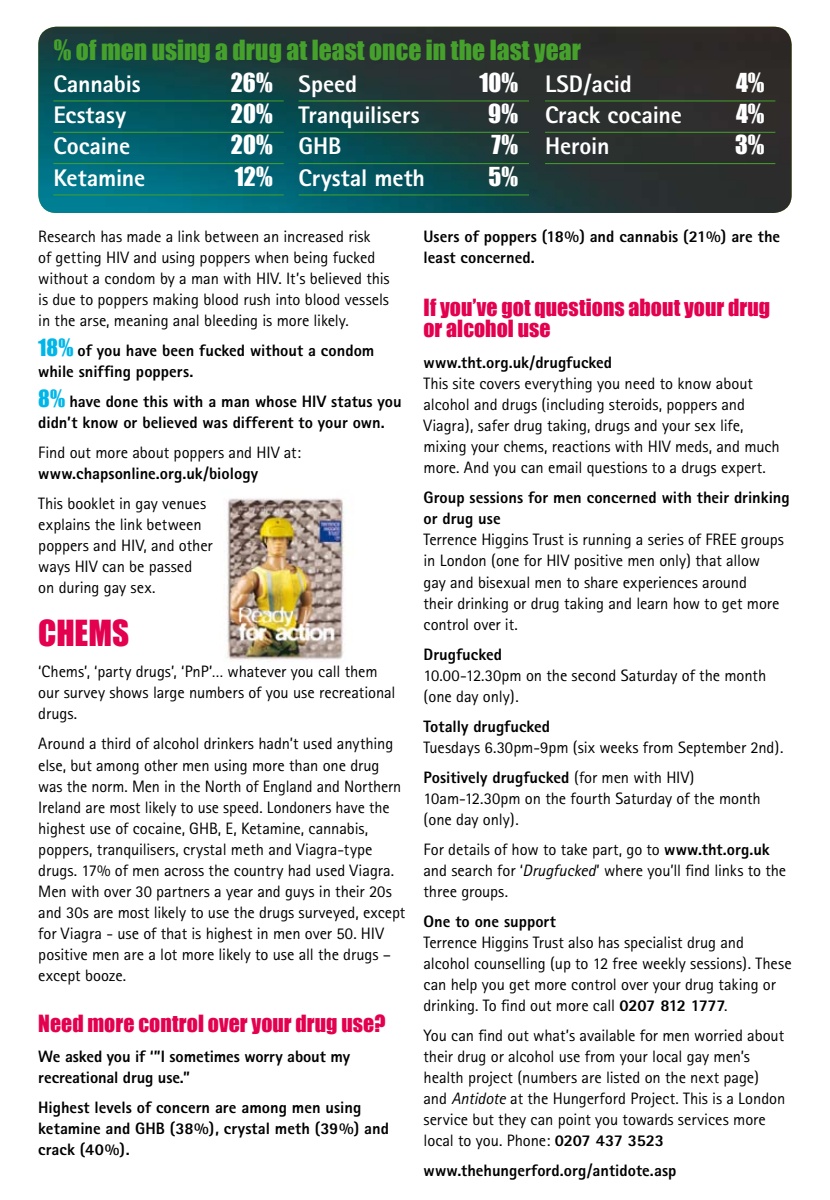
<style>
.page{position:relative;width:830px;height:1200px;background:#fff}
.page>*{position:absolute;margin:0;border:0;box-sizing:border-box;transform-origin:0 0}
.t1{font:33px "Impact";color:#e3004f}
.t2{font:25.5px "Impact";color:#45a12b}
.t3{font:800 24px "Rotis Sans Serif";letter-spacing:-.005em;color:#fff}
.t4{font:24px "Impact";letter-spacing:.005em;color:#fff}
.t5{font:21.75px/21px "Impact";color:#e3004f}
.t6{font:16.5px/21px "Rotis Sans Serif";letter-spacing:-.005em;color:#000}
.t7{font:800 16.5px/21px "Rotis Sans Serif";color:#000}
.s1{font-family:"Impact";font-weight:400;font-size:21.75px;color:#00b6e8}
.s2{font-weight:800}
.s3{font-style:italic}
</style>
<div class="page">
<img style="left:226px;top:498px;width:119px;height:164px">
<img style="left:38px;top:27px;width:753px;height:186px">
<hr style="left:298px;top:101px;width:230px;height:1px;background:#45a12b">
<hr style="left:298px;top:132px;width:230px;height:1px;background:#45a12b">
<hr style="left:298px;top:163px;width:230px;height:1px;background:#45a12b">
<hr style="left:298px;top:195px;width:230px;height:1px;background:#45a12b">
<hr style="left:544px;top:101px;width:231px;height:1px;background:#45a12b">
<hr style="left:544px;top:132px;width:231px;height:1px;background:#45a12b">
<hr style="left:544px;top:163px;width:231px;height:1px;background:#45a12b">
<hr style="left:53px;top:101px;width:230px;height:1px;background:#45a12b">
<hr style="left:53px;top:132px;width:230px;height:1px;background:#45a12b">
<hr style="left:53px;top:163px;width:230px;height:1px;background:#45a12b">
<hr style="left:53px;top:195px;width:230px;height:1px;background:#45a12b">
<h2 class="t2" style="left:54px;top:34px;width:528px">% of men using a drug at least once in the last year</h2>
<h3 class="t3" style="left:53px;top:68px;width:89px">Cannabis</h3>
<h3 class="t4" style="left:231px;top:68px;width:44px">26%</h3>
<h3 class="t3" style="left:53px;top:100px;width:74px">Ecstasy</h3>
<h3 class="t4" style="left:231px;top:99px;width:43px">20%</h3>
<h3 class="t3" style="left:53px;top:131px;width:78px">Cocaine</h3>
<h3 class="t4" style="left:231px;top:130px;width:43px">20%</h3>
<h3 class="t3" style="left:53px;top:162px;width:93px">Ketamine</h3>
<h3 class="t4" style="left:234px;top:161px;width:40px">12%</h3>
<h3 class="t3" style="left:298px;top:68px;width:60px">Speed</h3>
<h3 class="t4" style="left:479px;top:68px;width:40px">10%</h3>
<h3 class="t3" style="left:298px;top:100px;width:122px">Tranquilisers</h3>
<h3 class="t4" style="left:488px;top:99px;width:31px">9%</h3>
<h3 class="t3" style="left:298px;top:131px;width:44px">GHB</h3>
<h3 class="t4" style="left:491px;top:130px;width:28px">7%</h3>
<h3 class="t3" style="left:298px;top:162px;width:128px">Crystal meth</h3>
<h3 class="t4" style="left:488px;top:161px;width:31px">5%</h3>
<h3 class="t3" style="left:544px;top:68px;width:88px">LSD/acid</h3>
<h3 class="t4" style="left:735px;top:68px;width:30px">4%</h3>
<h3 class="t3" style="left:544px;top:100px;width:138px">Crack cocaine</h3>
<h3 class="t4" style="left:735px;top:99px;width:30px">4%</h3>
<h3 class="t3" style="left:544px;top:131px;width:66px">Heroin</h3>
<h3 class="t4" style="left:734px;top:130px;width:31px">3%</h3>
<p class="t6" style="left:38px;top:226px;width:353px">Research has made a link between an increased risk<br>of getting HIV and using poppers when being fucked without a condom by a man with HIV. It’s believed this is due to poppers making blood rush into blood vessels in the arse, meaning anal bleeding is more likely.</p>
<p class="t7" style="left:38px;top:340px;width:337px"><span class="s1">18%</span> of you have been fucked without a condom while sniffing poppers.</p>
<p class="t7" style="left:38px;top:391px;width:365px"><span class="s1">8%</span> have done this with a man whose HIV status you didn’t know or believed was different to your own.</p>
<p class="t6" style="left:38px;top:442px;width:264px">Find out more about poppers and HIV at:</p>
<p class="t7" style="left:38px;top:463px;width:221px">www.chapsonline.org.uk/biology</p>
<p class="t6" style="left:38px;top:493px;width:176px">This booklet in gay venues explains the link between poppers and HIV, and other ways HIV can be passed<br>on during gay sex.</p>
<h1 class="t1" style="left:38px;top:612px;width:92px">CHEMS</h1>
<p class="t6" style="left:38px;top:661px;width:358px">‘Chems’, ‘party drugs’, ‘PnP’… whatever you call them our survey shows large numbers of you use recreational drugs.</p>
<p class="t6" style="left:38px;top:733px;width:368px">Around a third of alcohol drinkers hadn’t used anything else, but among other men using more than one drug was the norm. Men in the North of England and Northern Ireland are most likely to use speed. Londoners have the highest use of cocaine, GHB, E, Ketamine, cannabis, poppers, tranquilisers, crystal meth and Viagra-type drugs. 17% of men across the country had used Viagra.<br>Men with over 30 partners a year and guys in their 20s and 30s are most likely to use the drugs surveyed, except for Viagra - use of that is highest in men over 50. HIV positive men are a lot more likely to use all the drugs – except booze.</p>
<h3 class="t5" style="left:38px;top:1012px;width:348px">Need more control over your drug use?</h3>
<p class="t7" style="left:38px;top:1045px;width:313px">We asked you if ‘”I sometimes worry about my recreational drug use.”</p>
<p class="t7" style="left:38px;top:1096px;width:352px">Highest levels of concern are among men using ketamine and GHB (38%), crystal meth (39%) and crack (40%).</p>
<p class="t7" style="left:423px;top:226px;width:358px">Users of poppers (18%) and cannabis (21%) are the least concerned.</p>
<h3 class="t5" style="left:423px;top:296px;width:348px">If you’ve got questions about your drug or alcohol use</h3>
<p class="t7" style="left:423px;top:352px;width:190px">www.tht.org.uk/drugfucked</p>
<p class="t6" style="left:423px;top:373px;width:357px">This site covers everything you need to know about alcohol and drugs (including steroids, poppers and Viagra), safer drug taking, drugs and your sex life, mixing your chems, reactions with HIV meds, and much more. And you can email questions to a drugs expert.</p>
<p class="t7" style="left:423px;top:487px;width:367px">Group sessions for men concerned with their drinking or drug use</p>
<p class="t6" style="left:423px;top:529px;width:362px">Terrence Higgins Trust is running a series of FREE groups in London (one for HIV positive men only) that allow gay and bisexual men to share experiences around<br>their drinking or drug taking and learn how to get more control over it.</p>
<p class="t7" style="left:423px;top:643px;width:80px">Drugfucked</p>
<p class="t6" style="left:423px;top:664px;width:344px">10.00-12.30pm on the second Saturday of the month (one day only).</p>
<p class="t7" style="left:423px;top:715px;width:128px">Totally drugfucked</p>
<p class="t6" style="left:423px;top:731px;width:361px;line-height:30px">Tuesdays 6.30pm-9pm (six weeks from September 2nd).<br><span class="s2">Positively drugfucked</span> (for men with HIV)</p>
<p class="t6" style="left:423px;top:787px;width:339px">10am-12.30pm on the fourth Saturday of the month (one day only).</p>
<p class="t6" style="left:423px;top:838px;width:364px">For details of how to take part, go to <span class="s2">www.tht.org.uk </span>and search for ‘<span class="s3">Drugfucked</span>’ where you’ll find links to the three groups.</p>
<p class="t7" style="left:423px;top:910px;width:134px">One to one support</p>
<p class="t6" style="left:423px;top:931px;width:369px">Terrence Higgins Trust also has specialist drug and alcohol counselling (up to 12 free weekly sessions). These can help you get more control over your drug taking or drinking. To find out more call <span class="s2">0207 812 1777</span>.</p>
<p class="t6" style="left:423px;top:1024px;width:363px">You can find out what’s available for men worried about their drug or alcohol use from your local gay men’s health project (numbers are listed on the next page) and <span class="s3">Antidote</span> at the Hungerford Project. This is a London service but they can point you towards services more local to you. Phone: <span class="s2">0207 437 3523</span></p>
<p class="t7" style="left:423px;top:1159px;width:254px">www.thehungerford.org/antidote.asp</p>
</div>
